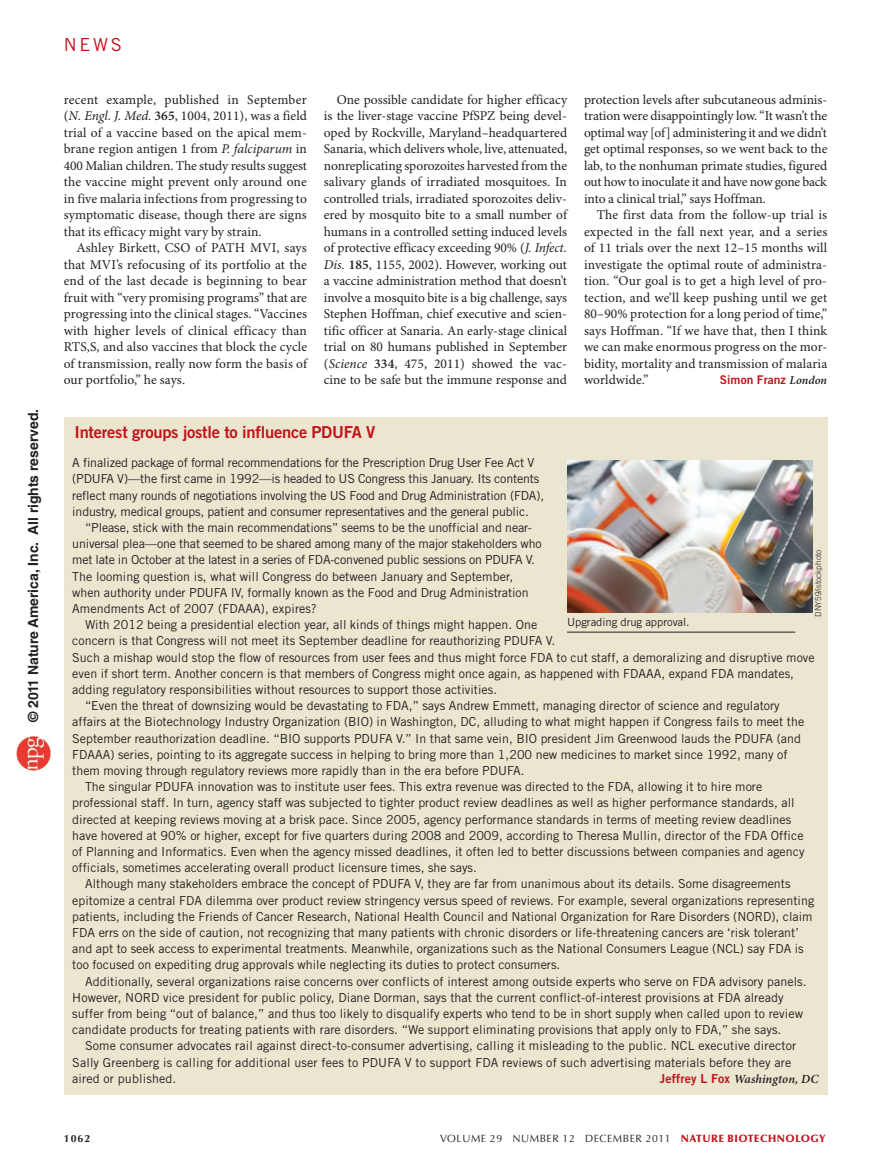
<style>
.page{position:relative;width:891px;height:1175px;background:#fff}
.page>*{position:absolute;margin:0;border:0;box-sizing:border-box;transform-origin:0 0}
.t1{font:18px "Trade Gothic LT Std";color:#c4121a}
.t2{font:16.5px "Trade Gothic LT Std Bd 2";letter-spacing:-.015em;color:#c4121a}
.t3{font:700 13.95px "Helvetica LT Std";color:#231f20}
.t4{font:13.5px/16.5px "Minion Pro";color:#231f20;text-align:justify}
.t5{font:12.45px/16.2px "Trade Gothic LT Std";color:#231f20}
.t6{font:italic 600 12.45px "Minion Pro";letter-spacing:.005em;color:#231f20}
.t7{font:12px "Trade Gothic LT Std Bd 2";letter-spacing:.005em;color:#c4121a}
.t8{font:11.25px "Trade Gothic LT Std";letter-spacing:-.005em;color:#231f20}
.t9{font:10.5px "Optima LT Std";letter-spacing:.05em;color:#231f20}
.t10{font:700 10.5px "Optima LT Std";color:#231f20}
.t11{font:300 8.25px "Trade Gothic LT Std";letter-spacing:-.005em;color:#231f20}
.s1{font-style:italic}
.s2{font-weight:600}
.s3{font-family:"Trade Gothic LT Std Bd 2";font-weight:400;font-style:normal;color:#c4121a}
.s4{font-family:"Minion Pro";font-weight:600;font-style:italic;color:#231f20}
.s5{font-weight:900;color:#c4121a}
</style>
<div class="page">
<div style="left:64px;top:418px;width:763px;height:677px;background:#ebe6cf"></div>
<hr style="left:567px;top:632px;width:228px;height:1px;background:#231f20">
<img style="left:567px;top:460px;width:245px;height:152px">
<img style="left:17px;top:736px;width:33px;height:34px">
<p class="t3" style="left:25px;top:722px;width:315px;rotate:-90deg">© 2011 Nature America, Inc. All rights reserved.</p>
<h1 class="t1" style="left:64px;top:34px;width:60px">NEWS</h1>
<p class="t4" style="left:64px;top:92px;width:245px">recent example, published in September (<span class="s1">N. Engl. J. Med.</span> <span class="s2">365</span>, 1004, 2011), was a field trial of a vaccine based on the apical mem&shy;brane region antigen 1 from <span class="s1">P. falciparum</span> in 400 Malian children. The study results suggest the vaccine might prevent only around one in five malaria infections from progressing to symptomatic disease, though there are signs that its efficacy might vary by strain.</p>
<p class="t4" style="left:64px;top:240px;width:245px;text-indent:13px">Ashley Birkett, CSO of PATH MVI, says that MVI’s refocusing of its portfolio at the end of the last decade is beginning to bear fruit with “very promising programs” that are progressing into the clinical stages. “Vaccines with higher levels of clinical efficacy than RTS,S, and also vaccines that block the cycle of transmission, really now form the basis of our portfolio,” he says.</p>
<h2 class="t2" style="left:74px;top:422px;width:302px">I nterest groups jostle to influence PDUFA V</h2>
<p class="t5" style="left:72px;top:454px;width:473px">A finalized package of formal recommendations for the Prescription Drug User Fee Act V (PDUFA V)—the first came in 1992—is headed to US Congress this January. Its contents reflect many rounds of negotiations involving the US Food and Drug Administration (FDA), industry, medical groups, patient and consumer representatives and the general public.</p>
<p class="t5" style="left:72px;top:519px;width:471px;text-indent:13px">“Please, stick with the main recommendations” seems to be the unofficial and near&shy;universal plea—one that seemed to be shared among many of the major stakeholders who met late in October at the latest in a series of FDA-convened public sessions on PDUFA V.<br>The looming question is, what will Congress do between January and September, when authority under PDUFA IV, formally known as the Food and Drug Administration Amendments Act of 2007 (FDAAA), expires?</p>
<p class="t5" style="left:85px;top:616px;width:454px">With 2012 being a presidential election year, all kinds of things might happen. One</p>
<p class="t5" style="left:72px;top:632px;width:485px">concern is that Congress will not meet its September deadline for reauthorizing PDUFA V.</p>
<p class="t5" style="left:72px;top:649px;width:744px">Such a mishap would stop the flow of resources from user fees and thus might force FDA to cut staff, a demoralizing and disruptive move</p>
<p class="t5" style="left:72px;top:665px;width:723px">even if short term. Another concern is that members of Congress might once again, as happened with FDAAA, expand FDA mandates,</p>
<p class="t5" style="left:72px;top:681px;width:426px">adding regulatory responsibilities without resources to support those activities.</p>
<p class="t5" style="left:85px;top:697px;width:696px">“Even the threat of downsizing would be devastating to FDA,” says Andrew Emmett, managing director of science and regulatory</p>
<p class="t5" style="left:72px;top:713px;width:733px">affairs at the Biotechnology Industry Organization (BIO) in Washington, DC, alluding to what might happen if Congress fails to meet the</p>
<p class="t5" style="left:72px;top:730px;width:730px">September reauthorization deadline. “BIO supports PDUFA V.” In that same vein, BIO president Jim Greenwood lauds the PDUFA (and</p>
<p class="t5" style="left:72px;top:746px;width:717px">FDAAA) series, pointing to its aggregate success in helping to bring more than 1,200 new medicines to market since 1992, many of</p>
<p class="t5" style="left:72px;top:762px;width:454px">them moving through regulatory reviews more rapidly than in the era before PDUFA.</p>
<p class="t5" style="left:85px;top:778px;width:679px">The singular PDUFA innovation was to institute user fees. This extra revenue was directed to the FDA, allowing it to hire more</p>
<p class="t5" style="left:72px;top:794px;width:724px">professional staff. In turn, agency staff was subjected to tighter product review deadlines as well as higher performance standards, all</p>
<p class="t5" style="left:72px;top:811px;width:721px">directed at keeping reviews moving at a brisk pace. Since 2005, agency performance standards in terms of meeting review deadlines</p>
<p class="t5" style="left:72px;top:827px;width:733px">have hovered at 90% or higher, except for five quarters during 2008 and 2009, according to Theresa Mullin, director of the FDA Office</p>
<p class="t5" style="left:72px;top:843px;width:734px">of Planning and Informatics. Even when the agency missed deadlines, it often led to better discussions between companies and agency</p>
<p class="t5" style="left:72px;top:859px;width:406px">officials, sometimes accelerating overall product licensure times, she says.</p>
<p class="t5" style="left:85px;top:875px;width:707px">Although many stakeholders embrace the concept of PDUFA V, they are far from unanimous about its details. Some disagreements</p>
<p class="t5" style="left:72px;top:892px;width:744px">epitomize a central FDA dilemma over product review stringency versus speed of reviews. For example, several organizations representing</p>
<p class="t5" style="left:72px;top:908px;width:742px">patients, including the Friends of Cancer Research, National Health Council and National Organization for Rare Disorders (NORD), claim</p>
<p class="t5" style="left:72px;top:924px;width:728px">FDA errs on the side of caution, not recognizing that many patients with chronic disorders or life-threatening cancers are ‘risk tolerant’</p>
<p class="t5" style="left:72px;top:940px;width:733px">and apt to seek access to experimental treatments. Meanwhile, organizations such as the National Consumers League (NCL) say FDA is</p>
<p class="t5" style="left:72px;top:956px;width:490px">too focused on expediting drug approvals while neglecting its duties to protect consumers.</p>
<p class="t5" style="left:85px;top:973px;width:723px">Additionally, several organizations raise concerns over conflicts of interest among outside experts who serve on FDA advisory panels.</p>
<p class="t5" style="left:72px;top:989px;width:713px">However, NORD vice president for public policy, Diane Dorman, says that the current conflict-of-interest provisions at FDA already</p>
<p class="t5" style="left:72px;top:1005px;width:732px">suffer from being “out of balance,” and thus too likely to disqualify experts who tend to be in short supply when called upon to review</p>
<p class="t5" style="left:72px;top:1021px;width:711px">candidate products for treating patients with rare disorders. “We support eliminating provisions that apply only to FDA,” she says.</p>
<p class="t5" style="left:85px;top:1037px;width:713px">Some consumer advocates rail against direct-to-consumer advertising, calling it misleading to the public. NCL executive director</p>
<p class="t5" style="left:72px;top:1054px;width:721px">Sally Greenberg is calling for additional user fees to PDUFA V to support FDA reviews of such advertising materials before they are</p>
<p class="t5" style="left:72px;top:1070px;width:106px">aired or published.</p>
<p class="t6" style="left:660px;top:1071px;width:160px"><span class="s3">Jeffrey L Fox</span> Washington, DC</p>
<p class="t4" style="left:324px;top:92px;width:245px;text-indent:13px">One possible candidate for higher efficacy is the liver-stage vaccine PfSPZ being devel&shy;oped by Rockville, Maryland–headquartered Sanaria, which delivers whole, live, attenuated, nonreplicating sporozoites harvested from the salivary glands of irradiated mosquitoes. In controlled trials, irradiated sporozoites deliv&shy;ered by mosquito bite to a small number of humans in a controlled setting induced levels of protective efficacy exceeding 90% (<span class="s1">J. Infect.<br>Dis.</span> <span class="s2">185</span>, 1155, 2002). However, working out a vaccine administration method that doesn’t involve a mosquito bite is a big challenge, says Stephen Hoffman, chief executive and scien&shy;tific officer at Sanaria. An early-stage clinical trial on 80 humans published in September (<span class="s1">Science</span> <span class="s2">334</span>, 475, 2011) showed the vac&shy;cine to be safe but the immune response and</p>
<p class="t4" style="left:584px;top:92px;width:245px">protection levels after subcutaneous adminis&shy;tration were disappointingly low. “It wasn’t the optimal way [of] administering it and we didn’t get optimal responses, so we went back to the lab, to the nonhuman primate studies, figured out how to inoculate it and have now gone back into a clinical trial,” says Hoffman.</p>
<p class="t4" style="left:584px;top:207px;width:245px;text-indent:13px">The first data from the follow-up trial is expected in the fall next year, and a series of 11 trials over the next 12–15 months will investigate the optimal route of administra&shy;tion. “Our goal is to get a high level of pro&shy;tection, and we’ll keep pushing until we get 80–90% protection for a long period of time,” says Hoffman. “If we have that, then I think we can make enormous progress on the mor&shy;bidity, mortality and transmission of malaria worldwide.”</p>
<p class="t7" style="left:720px;top:372px;width:109px">Simon Franz <span class="s4">London</span></p>
<p class="t11" style="left:813px;top:617px;width:68px;rotate:-90deg">DN Y59/istockphoto</p>
<p class="t8" style="left:567px;top:614px;width:124px">Upgrading drug approval.</p>
<p class="t10" style="left:64px;top:1132px;width:28px">1062</p>
<p class="t9" style="left:440px;top:1132px;width:387px">VOLUME 29 NUMBER 12 DECEMBER 2011 <span class="s5">NATURE BIOTECHNOLOGY</span></p>
</div>
